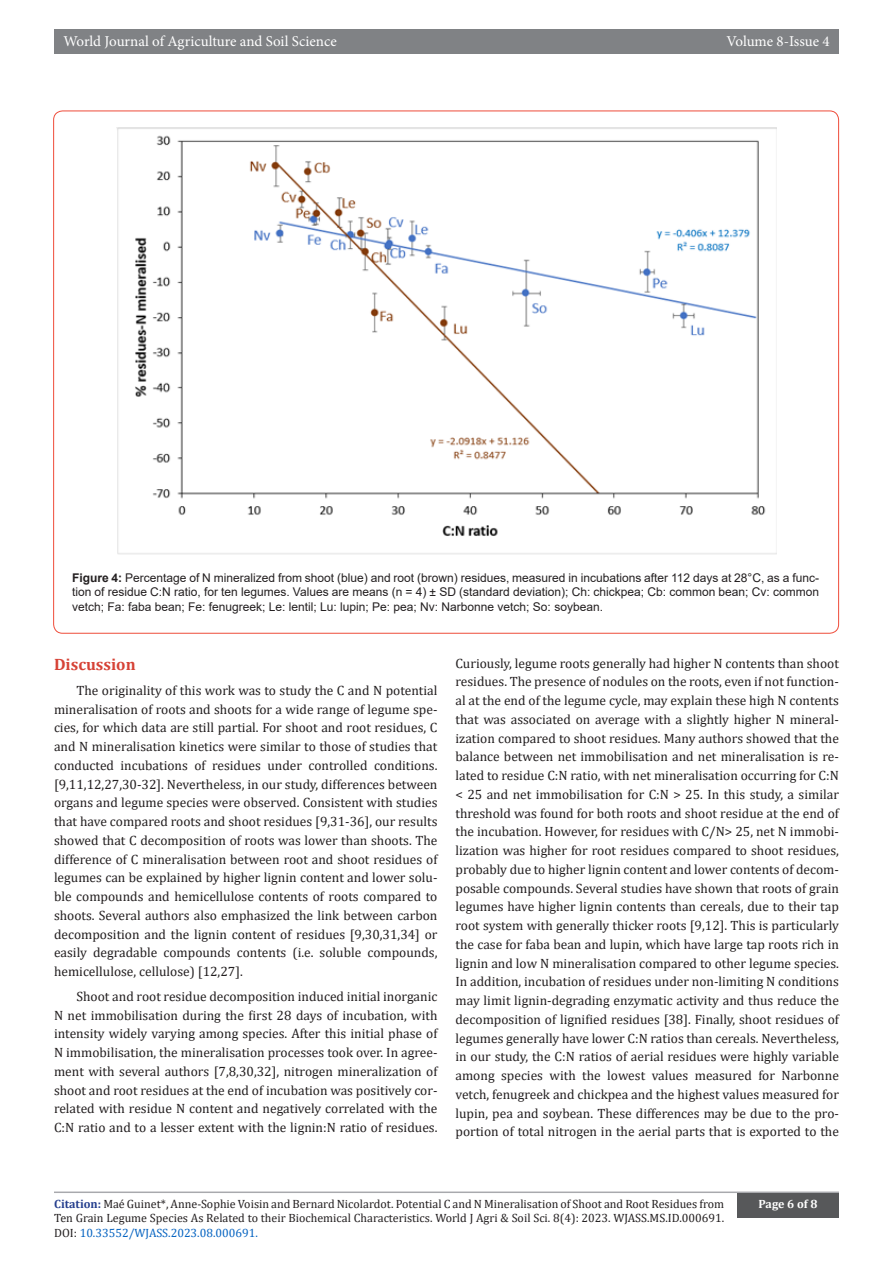
<style>
.page{position:relative;width:893px;height:1263px;background:#fff}
.page>*{position:absolute;margin:0;border:0;box-sizing:border-box;transform-origin:0 0}
.t1{font:700 16.5px "Cambria";color:#d64236}
.t2{font:15px "Minion Pro";letter-spacing:-.005em;color:#fff}
.t3{font:13.5px/18.8px "Cambria";color:#231f20;text-align:justify}
.t4{font:12px/14.4px "Arial";color:#231f20;text-align:justify}
.t5{font:12px/14.4px "Cambria";color:#231f20;text-align:justify}
.t6{font:700 12px "Cambria";color:#fff}
.s1{font-weight:700}
.s2{font-weight:700;color:#253f8e}
.s3{color:#0563c1}
</style>
<div class="page">
<hr style="left:54px;top:1191px;width:785px;height:2px;background:#a8a9ad">
<div style="left:737px;top:1193px;width:102px;height:24px;background:#57585a"></div>
<div style="left:54px;top:30px;width:785px;height:24px;background:#808285"></div>
<img style="left:117px;top:128px;width:660px;height:427px">
<p class="t2" style="left:63px;top:32px;width:275px">World Journal of Agriculture and Soil Science</p>
<p class="t2" style="left:726px;top:32px;width:105px">Volume 8-Issue 4</p>
<p class="t4" style="left:72px;top:570px;width:748px"><span class="s1">Figure 4:</span> Percentage of N mineralized from shoot (blue) and root (brown) residues, measured in incubations after 112 days at 28°C, as a func&shy;tion of residue C:N ratio, for ten legumes. Values are means (n = 4) ± SD (standard deviation); Ch: chickpea; Cb: common bean; Cv: common vetch; Fa: faba bean; Fe: fenugreek; Le: lentil; Lu: lupin; Pe: pea; Nv: Narbonne vetch; So: soybean.</p>
<p class="t1" style="left:54px;top:653px;width:83px">Discussion</p>
<p class="t3" style="left:54px;top:681px;width:385px;text-indent:22px">The originality of this work was to study the C and N potential mineralisation of roots and shoots for a wide range of legume spe&shy;cies, for which data are still partial. For shoot and root residues, C and N mineralisation kinetics were similar to those of studies that conducted incubations of residues under controlled conditions. [9,11,12,27,30-32]. Nevertheless, in our study, differences between organs and legume species were observed. Consistent with studies that have compared roots and shoot residues [9,31-36], our results showed that C decomposition of roots was lower than shoots. The difference of C mineralisation between root and shoot residues of legumes can be explained by higher lignin content and lower solu&shy;ble compounds and hemicellulose contents of roots compared to shoots. Several authors also emphasized the link between carbon decomposition and the lignin content of residues [9,30,31,34] or easily degradable compounds contents (i.e. soluble compounds, hemicellulose, cellulose) [12,27].</p>
<p class="t3" style="left:54px;top:987px;width:385px;text-indent:22px">Shoot and root residue decomposition induced initial inorganic N net immobilisation during the first 28 days of incubation, with intensity widely varying among species. After this initial phase of N immobilisation, the mineralisation processes took over. In agree&shy;ment with several authors [7,8,30,32], nitrogen mineralization of shoot and root residues at the end of incubation was positively cor&shy;related with residue N content and negatively correlated with the C:N ratio and to a lesser extent with the lignin:N ratio of residues.</p>
<p class="t3" style="left:455px;top:653px;width:385px">Curiously, legume roots generally had higher N contents than shoot residues. The presence of nodules on the roots, even if not function&shy;al at the end of the legume cycle, may explain these high N contents that was associated on average with a slightly higher N mineral&shy;ization compared to shoot residues. Many authors showed that the balance between net immobilisation and net mineralisation is re&shy;lated to residue C:N ratio, with net mineralisation occurring for C:N &lt; 25 and net immobilisation for C:N &gt; 25. In this study, a similar threshold was found for both roots and shoot residue at the end of the incubation. However, for residues with C/N&gt; 25, net N immobi&shy;lization was higher for root residues compared to shoot residues, probably due to higher lignin content and lower contents of decom&shy;posable compounds. Several studies have shown that roots of grain legumes have higher lignin contents than cereals, due to their tap root system with generally thicker roots [9,12]. This is particularly the case for faba bean and lupin, which have large tap roots rich in lignin and low N mineralisation compared to other legume species.<br>In addition, incubation of residues under non-limiting N conditions may limit lignin-degrading enzymatic activity and thus reduce the decomposition of lignified residues [38]. Finally, shoot residues of legumes generally have lower C:N ratios than cereals. Nevertheless, in our study, the C:N ratios of aerial residues were highly variable among species with the lowest values measured for Narbonne vetch, fenugreek and chickpea and the highest values measured for lupin, pea and soybean. These differences may be due to the pro&shy;portion of total nitrogen in the aerial parts that is exported to the</p>
<p class="t5" style="left:54px;top:1196px;width:671px"><span class="s2">Citation:</span> Maé Guinet*, Anne-Sophie Voisin and Bernard Nicolardot. Potential C and N Mineralisation of Shoot and Root Residues from Ten Grain Legume Species As Related to their Biochemical Characteristics. World J Agri &amp; Soil Sci. 8(4): 2023. WJASS.MS.ID.000691.<br>DOI: <span class="s3">10.33552/WJASS.2023.08.000691.</span></p>
<p class="t6" style="left:758px;top:1196px;width:60px">Page 6 of 8</p>
</div>
